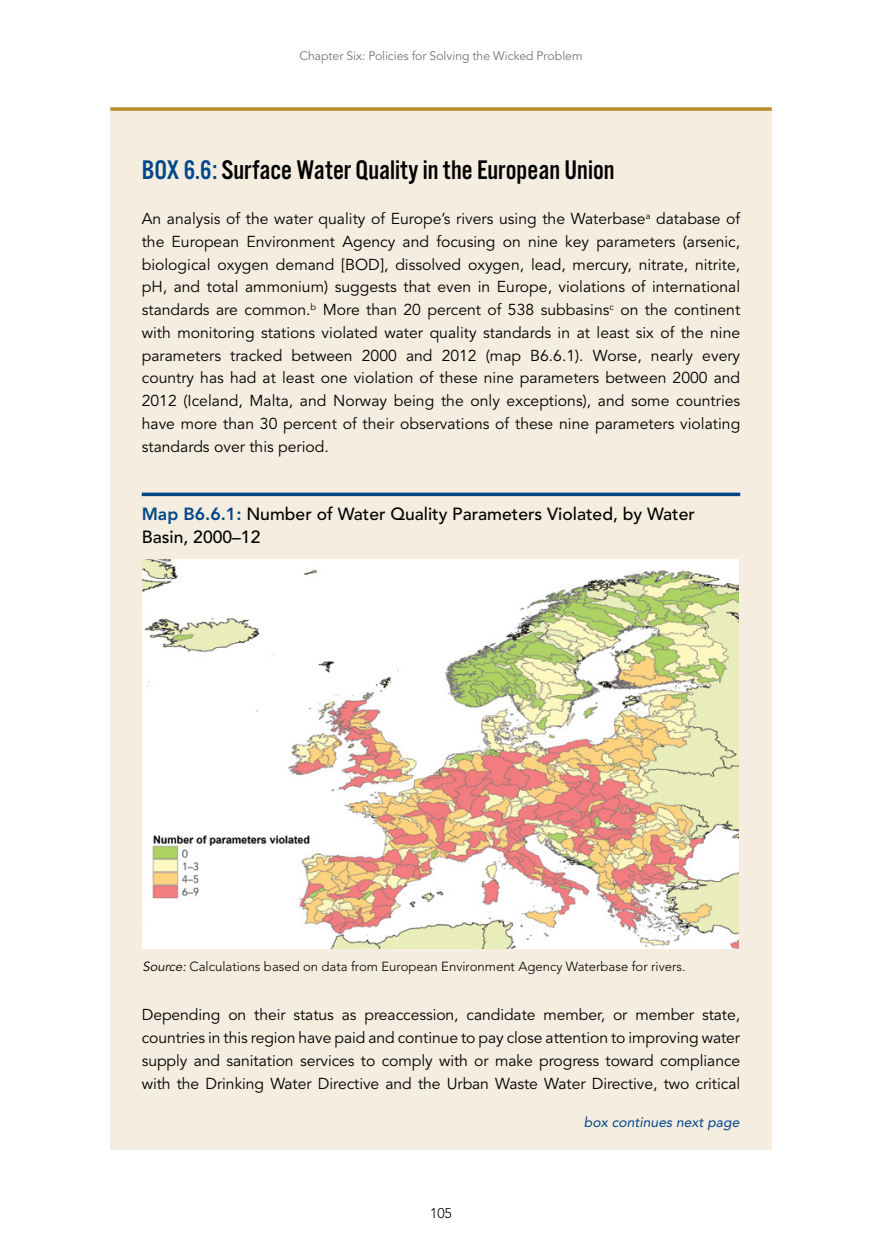
<style>
.page{position:relative;width:882px;height:1260px;background:#fff}
.page>*{position:absolute;margin:0;border:0;box-sizing:border-box;transform-origin:0 0}
.Box_title{font:28px "Alternate Got No 3 D";color:#000}
.Box_map{font:500 17.5px/22.8px "Avenir LT Std";color:#000}
.Box_text{font:15.75px/22.8px "Avenir LT Std";letter-spacing:-.005em;color:#000;text-align:justify}
.Toc_Fig_map{font:italic 14px "Avenir LT Std";color:#00468b}
.t1{font:300 14px "Avenir LT Std";color:#000}
.notes{font:300 13.12px "Avenir LT Std";color:#000}
.t2{font:12.25px "Avenir LT Std";color:#757779}
.s1{color:#00468b}
.s2{font-weight:800;color:#00468b}
.s3{font-weight:400;font-style:italic}
</style>
<div class="page">
<div style="left:110px;top:110px;width:662px;height:1040px;background:#f4ede0"></div>
<svg style="left:110px;top:107px;width:662px;height:4px;background:#c09845"></svg>
<hr style="left:142px;top:493px;width:598px;height:3px;background:#00468b">
<img style="left:142px;top:559px;width:596px;height:390px">
<p class="t2" style="left:299px;top:48px;width:285px">Chapter Six: Policies for Solving the Wicked Problem</p>
<p class="Box_title" style="left:142px;top:154px;width:474px"><span class="s1">BOX 6.6:</span> Surface Water Quality in the European Union</p>
<p class="Box_text" style="left:142px;top:208px;width:600px">An analysis of the water quality of Europe’s rivers using the Waterbase<sup>a</sup> database of the European Environment Agency and focusing on nine key parameters (arsenic, biological oxygen demand [BOD], dissolved oxygen, lead, mercury, nitrate, nitrite, pH, and total ammonium) suggests that even in Europe, violations of international standards are common.<sup>b</sup> More than 20 percent of 538 subbasins<sup>c</sup> on the continent with monitoring stations violated water quality standards in at least six of the nine parameters tracked between 2000 and 2012 (map B6.6.1). Worse, nearly every country has had at least one violation of these nine parameters between 2000 and 2012 (Iceland, Malta, and Norway being the only exceptions), and some countries have more than 30 percent of their observations of these nine parameters violating standards over this period.</p>
<p class="Box_map" style="left:142px;top:503px;width:555px"><span class="s2">Map B6.6.1:</span> Number of Water Quality Parameters Violated, by Water<br>Basin, 2000–12</p>
<p class="notes" style="left:142px;top:959px;width:545px"><span class="s3">Source:</span> Calculations based on data from European Environment Agency Waterbase for rivers.</p>
<p class="Box_text" style="left:142px;top:1004px;width:600px">Depending on their status as preaccession, candidate member, or member state, countries in this region have paid and continue to pay close attention to improving water supply and sanitation services to comply with or make progress toward compliance with the Drinking Water Directive and the Urban Waste Water Directive, two critical</p>
<p class="t1" style="left:430px;top:1205px;width:23px">105</p>
<p class="Toc_Fig_map" style="left:584px;top:1114px;width:157px">box continues next page</p>
</div>
